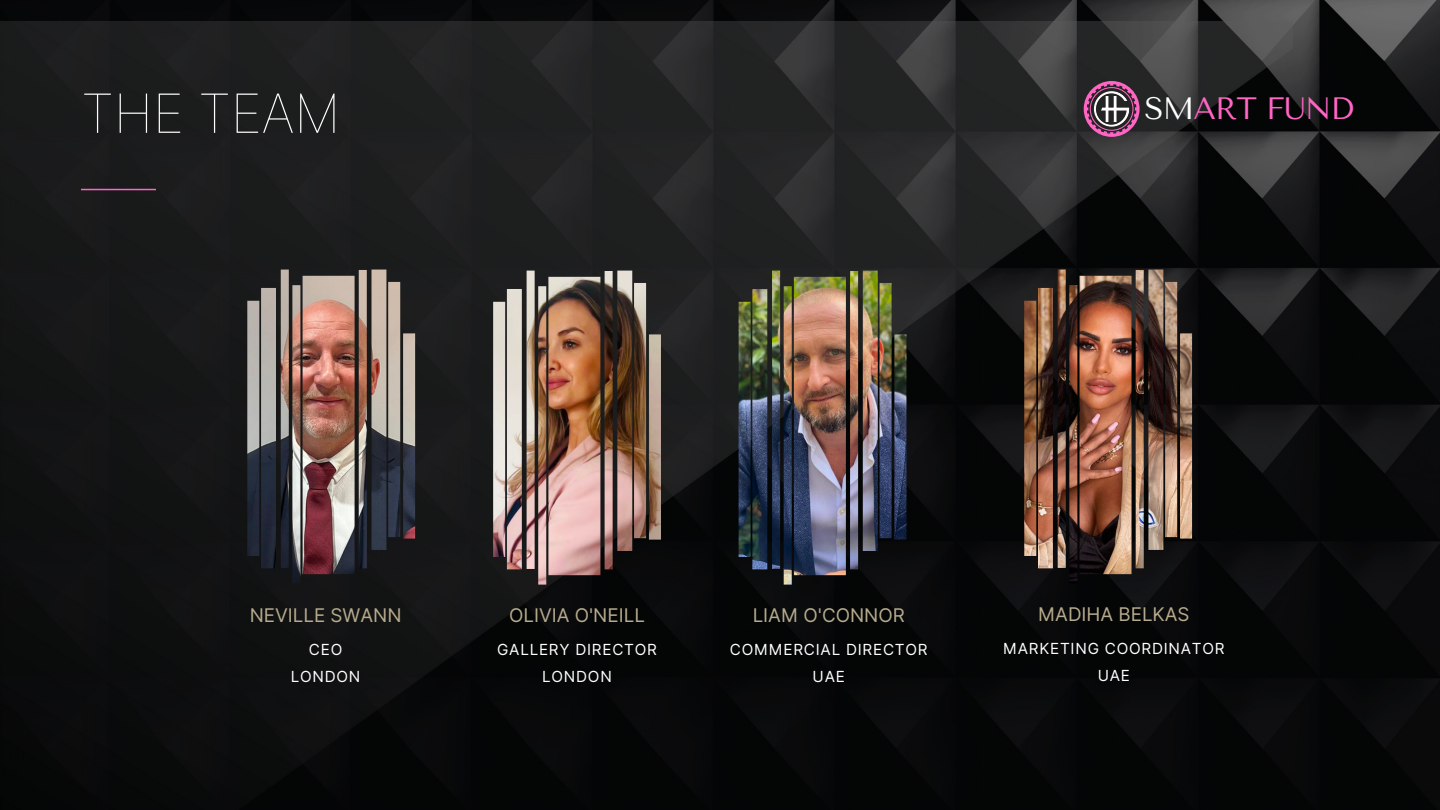
<style>
.page{position:relative;width:1440px;height:810px;background:#fff}
.page>*{position:absolute;margin:0;border:0;box-sizing:border-box;transform-origin:0 0}
.t1{font:54px "Inter Thin BETA";letter-spacing:-.01em;color:#fff}
.t2{font:30.8px "Tenor Sans";letter-spacing:-.03em;color:#ff66c4}
.t3{font:18.8px "Inter";color:#b7ab8d}
.t4{font:15.3px "Inter";letter-spacing:.05em;color:#fff}
.s1{color:#fff}
</style>
<div class="page">
<img style="left:0;top:0;width:1440px;height:810px">
<img style="left:0;top:22px;width:1293px;height:788px">
<img style="left:1024px;top:270px;width:168px;height:314px">
<img style="left:739px;top:271px;width:167px;height:314px">
<img style="left:493px;top:271px;width:168px;height:314px">
<hr style="left:81px;top:189px;width:75px;height:1px;background:#ff66c4">
<svg style="left:1084px;top:81px;width:56px;height:56px;background:#743d5f"></svg>
<img style="left:1094px;top:91px;width:35px;height:36px;border-radius:50%">
<img style="left:247px;top:270px;width:168px;height:314px">
<p class="t1" style="left:81px;top:81px;width:261px">THE TEAM</p>
<p class="t2" style="left:1145px;top:91px;width:211px"><span class="s1">SM</span>ART FUND</p>
<p class="t3" style="left:250px;top:604px;width:153px">NEVILLE SWANN</p>
<p class="t3" style="left:509px;top:604px;width:137px">OLIVIA O'NEILL</p>
<p class="t3" style="left:753px;top:604px;width:154px">LIAM O'CONNOR</p>
<p class="t3" style="left:1038px;top:603px;width:153px">MADIHA BELKAS</p>
<p class="t4" style="left:309px;top:641px;width:35px">CEO</p>
<p class="t4" style="left:497px;top:641px;width:161px">GALLERY DIRECTOR</p>
<p class="t4" style="left:730px;top:641px;width:199px">COMMERCIAL DIRECTOR</p>
<p class="t4" style="left:1003px;top:640px;width:223px">MARKETING COORDINATOR</p>
<p class="t4" style="left:291px;top:668px;width:71px">LONDON</p>
<p class="t4" style="left:542px;top:668px;width:71px">LONDON</p>
<p class="t4" style="left:813px;top:668px;width:34px">UAE</p>
<p class="t4" style="left:1098px;top:667px;width:34px">UAE</p>
</div>
